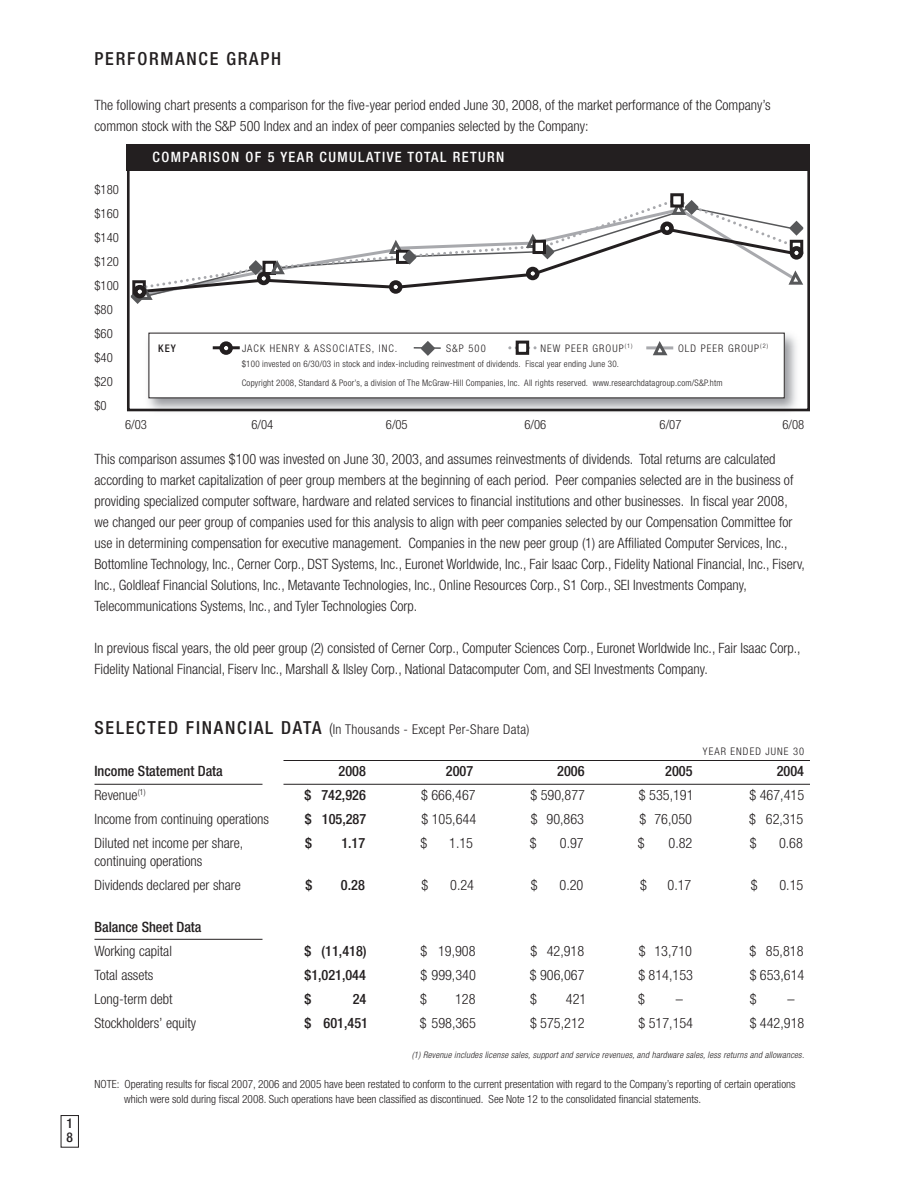
<style>
.page{position:relative;width:918px;height:1188px;background:#fff}
.page>*{position:absolute;margin:0;border:0;box-sizing:border-box;transform-origin:0 0}
.t1{font:500 condensed 18px "Helvetica Neue";letter-spacing:.1em;color:#231f20}
.t2{font:300 condensed 14.25px/21px "Helvetica Neue";color:#231f20}
.t3{font:500 condensed 14.25px "Helvetica Neue";color:#231f20}
.t4{font:500 condensed 14.25px "Helvetica Neue";letter-spacing:.1em;color:#fff}
.t5{font:300 condensed 13.5px "Helvetica Neue";letter-spacing:.025em;color:#231f20}
.t6{font:500 condensed 13.5px/13.5px "Helvetica Neue";color:#231f20}
.t7{font:300 condensed 12.75px/24px "Helvetica Neue";color:#231f20}
.t8{font:300 condensed 11.25px/15px "Helvetica Neue";color:#231f20}
.t9{font:300 condensed 10.5px "Helvetica Neue";letter-spacing:.1em;color:#231f20}
.t10{font:500 condensed 10.5px "Helvetica Neue";color:#231f20}
.t11{font:300 condensed 9px/19.5px "Helvetica Neue";letter-spacing:.025em;color:#231f20}
.t12{font:italic 300 condensed 9px "Helvetica Neue";color:#231f20}
.s1{font-weight:500;font-size:18px}
.s2{font-size:15.75px}
</style>
<div class="page">
<div style="left:61px;top:1115px;width:18px;height:32px;border:1px solid #231f20"></div>
<div style="left:127px;top:144px;width:683px;height:27px;background:#231f20"></div>
<img style="left:141px;top:332px;width:663px;height:80px">
<div style="left:149px;top:333px;width:635px;height:65px;background:#fff"></div>
<svg style="left:421px;top:341px;width:14px;height:15px"></svg>
<div style="left:670px;top:193px;width:14px;height:15px;border:3px solid #231f20"></div>
<hr style="left:94px;top:784px;width:168px;height:1px;background:#231f20">
<hr style="left:94px;top:939px;width:168px;height:1px;background:#231f20">
<hr style="left:284px;top:784px;width:526px;height:1px;background:#231f20">
<hr style="left:284px;top:760px;width:526px;height:1px;background:#231f20">
<svg style="left:131px;top:197px;width:672px;height:107px"></svg>
<svg style="left:508px;top:346px;width:29px;height:3px"></svg>
<hr style="left:213px;top:346px;width:27px;height:3px;background:#231f20">
<svg style="left:219px;top:341px;width:14px;height:14px"></svg>
<hr style="left:414px;top:347px;width:27px;height:2px;background:#57585a">
<div style="left:517px;top:342px;width:11px;height:11px;background:#fff"></div>
<div style="left:516px;top:341px;width:13px;height:14px;border:3px solid #231f20"></div>
<hr style="left:646px;top:346px;width:27px;height:3px;background:#a8a9ad">
<svg style="left:653px;top:341px;width:15px;height:14px"></svg>
<div style="left:127px;top:144px;width:683px;height:267px;border:3px solid #231f20"></div>
<p class="t6" style="left:67px;top:1118px;width:8px">1<br>8</p>
<p class="t1" style="left:94px;top:52px;width:188px">PERFORMANCE GRAPH</p>
<p class="t2" style="left:94px;top:96px;width:678px">The following chart presents a comparison for the five-year period ended June 30, 2008, of the market performance of the Company’s common stock with the S&amp;P 500 Index and an index of peer companies selected by the Company:</p>
<p class="t7" style="left:94px;top:178px;width:26px">$180 $160 $140 $120 $100 $80 $60 $40 $20 $0</p>
<p class="t4" style="left:153px;top:152px;width:353px">COMPARISON OF 5 YEAR CUMULATIVE TOTAL RETURN</p>
<p class="t10" style="left:158px;top:344px;width:19px">KEY</p>
<p class="t9" style="left:242px;top:344px;width:157px">JACK HENRY &amp; ASSOCIATES, INC.</p>
<p class="t9" style="left:446px;top:344px;width:41px">S&amp;P 500</p>
<p class="t9" style="left:541px;top:344px;width:94px">NEW PEER GROUP<sup>(1)</sup></p>
<p class="t9" style="left:678px;top:344px;width:92px">OLD PEER GROUP<sup>(2)</sup></p>
<p class="t11" style="left:242px;top:354px;width:482px">$100 invested on 6/30/03 in stock and index-including reinvestment of dividends. Fiscal year ending June 30.<br>Copyright 2008, Standard &amp; Poor’s, a division of The McGraw-Hill Companies, Inc. All rights reserved. www.researchdatagroup.com/S&amp;P.htm</p>
<p class="t7" style="left:125px;top:414px;width:23px">6/03</p>
<p class="t7" style="left:251px;top:414px;width:23px">6/04</p>
<p class="t7" style="left:386px;top:414px;width:23px">6/05</p>
<p class="t7" style="left:525px;top:414px;width:23px">6/06</p>
<p class="t7" style="left:660px;top:414px;width:23px">6/07</p>
<p class="t7" style="left:782px;top:414px;width:23px">6/08</p>
<p class="t2" style="left:95px;top:450px;width:712px">This comparison assumes $100 was invested on June 30, 2003, and assumes reinvestments of dividends. Total returns are calculated according to market capitalization of peer group members at the beginning of each period. Peer companies selected are in the business of providing specialized computer software, hardware and related services to financial institutions and other businesses. In fiscal year 2008, we changed our peer group of companies used for this analysis to align with peer companies selected by our Compensation Committee for use in determining compensation for executive management. Companies in the new peer group (1) are Affiliated Computer Services, Inc., Bottomline Technology, Inc., Cerner Corp., DST Systems, Inc., Euronet Worldwide, Inc., Fair Isaac Corp., Fidelity National Financial, Inc., Fiserv, Inc., Goldleaf Financial Solutions, Inc., Metavante Technologies, Inc., Online Resources Corp., S1 Corp., SEI Investments Company, Telecommunications Systems, Inc., and Tyler Technologies Corp.</p>
<p class="t2" style="left:95px;top:639px;width:708px">In previous fiscal years, the old peer group (2) consisted of Cerner Corp., Computer Sciences Corp., Euronet Worldwide Inc., Fair Isaac Corp.,<br>Fidelity National Financial, Fiserv Inc., Marshall &amp; Ilsley Corp., National Datacomputer Com, and SEI Investments Company.</p>
<p class="t5" style="left:94px;top:724px;width:437px"><span class="s1">SELECTED FINANCIAL DATA</span> <span class="s2">(</span>In Thousands - Except Per-Share Data)</p>
<p class="t9" style="left:703px;top:748px;width:103px">YEAR ENDED JUNE 30</p>
<p class="t3" style="left:94px;top:766px;width:130px">Income Statement Data</p>
<p class="t3" style="left:339px;top:766px;width:29px">2008</p>
<p class="t3" style="left:446px;top:766px;width:29px">2007</p>
<p class="t3" style="left:557px;top:766px;width:29px">2006</p>
<p class="t3" style="left:665px;top:766px;width:29px">2005</p>
<p class="t3" style="left:777px;top:766px;width:29px">2004</p>
<p class="t2" style="left:95px;top:786px;width:53px">Revenue<sup>(1)</sup></p>
<p class="t3" style="left:304px;top:790px;width:63px">$ 742,926</p>
<p class="t2" style="left:421px;top:786px;width:56px">$ 666,467</p>
<p class="t2" style="left:530px;top:786px;width:56px">$ 590,877</p>
<p class="t2" style="left:639px;top:786px;width:56px">$ 535,191</p>
<p class="t2" style="left:750px;top:786px;width:56px">$ 467,415</p>
<p class="t2" style="left:95px;top:810px;width:176px">Income from continuing operations</p>
<p class="t3" style="left:305px;top:814px;width:63px">$ 105,287</p>
<p class="t2" style="left:422px;top:810px;width:56px">$ 105,644</p>
<p class="t2" style="left:531px;top:810px;width:55px">$ 90,863</p>
<p class="t2" style="left:639px;top:810px;width:54px">$ 76,050</p>
<p class="t2" style="left:749px;top:810px;width:56px">$ 62,315</p>
<p class="t2" style="left:95px;top:834px;width:150px">Diluted net income per share,</p>
<p class="t3" style="left:305px;top:838px;width:8px">$</p>
<p class="t3" style="left:341px;top:838px;width:25px">1.17</p>
<p class="t2" style="left:421px;top:834px;width:8px">$</p>
<p class="t2" style="left:449px;top:834px;width:25px">1.15</p>
<p class="t2" style="left:530px;top:834px;width:8px">$</p>
<p class="t2" style="left:560px;top:834px;width:25px">0.97</p>
<p class="t2" style="left:638px;top:834px;width:8px">$</p>
<p class="t2" style="left:669px;top:834px;width:25px">0.82</p>
<p class="t2" style="left:750px;top:834px;width:8px">$</p>
<p class="t2" style="left:779px;top:834px;width:25px">0.68</p>
<p class="t2" style="left:95px;top:850px;width:148px;line-height:24px">continuing operations<br>Dividends declared per share</p>
<p class="t3" style="left:305px;top:880px;width:8px">$</p>
<p class="t3" style="left:341px;top:880px;width:25px">0.28</p>
<p class="t2" style="left:421px;top:876px;width:8px">$</p>
<p class="t2" style="left:450px;top:876px;width:25px">0.24</p>
<p class="t2" style="left:531px;top:876px;width:8px">$</p>
<p class="t2" style="left:560px;top:876px;width:25px">0.20</p>
<p class="t2" style="left:640px;top:876px;width:8px">$</p>
<p class="t2" style="left:668px;top:876px;width:25px">0.17</p>
<p class="t2" style="left:751px;top:876px;width:8px">$</p>
<p class="t2" style="left:779px;top:876px;width:25px">0.15</p>
<p class="t3" style="left:95px;top:922px;width:108px">Balance Sheet Data</p>
<p class="t2" style="left:95px;top:942px;width:79px">Working capital</p>
<p class="t3" style="left:305px;top:946px;width:64px">$ (11,418)</p>
<p class="t2" style="left:420px;top:942px;width:57px">$ 19,908</p>
<p class="t2" style="left:530px;top:942px;width:55px">$ 42,918</p>
<p class="t2" style="left:639px;top:942px;width:55px">$ 13,710</p>
<p class="t2" style="left:749px;top:942px;width:56px">$ 85,818</p>
<p class="t2" style="left:95px;top:966px;width:61px">Total assets</p>
<p class="t3" style="left:305px;top:970px;width:63px">$1,021,044</p>
<p class="t2" style="left:421px;top:966px;width:57px">$ 999,340</p>
<p class="t2" style="left:530px;top:966px;width:56px">$ 906,067</p>
<p class="t2" style="left:638px;top:966px;width:56px">$ 814,153</p>
<p class="t2" style="left:750px;top:966px;width:56px">$ 653,614</p>
<p class="t2" style="left:94px;top:990px;width:80px">Long-term debt</p>
<p class="t3" style="left:304px;top:994px;width:8px">$</p>
<p class="t3" style="left:353px;top:994px;width:15px">24</p>
<p class="t2" style="left:420px;top:990px;width:8px">$</p>
<p class="t2" style="left:455px;top:990px;width:22px">128</p>
<p class="t2" style="left:530px;top:990px;width:8px">$</p>
<p class="t2" style="left:566px;top:990px;width:22px">421</p>
<p class="t2" style="left:638px;top:990px;width:8px">$</p>
<p class="t2" style="left:676px;top:990px;width:9px">–</p>
<p class="t2" style="left:750px;top:990px;width:8px">$</p>
<p class="t2" style="left:788px;top:990px;width:9px">–</p>
<p class="t2" style="left:94px;top:1014px;width:103px">Stockholders’ equity</p>
<p class="t3" style="left:305px;top:1018px;width:65px">$ 601,451</p>
<p class="t2" style="left:420px;top:1014px;width:58px">$ 598,365</p>
<p class="t2" style="left:530px;top:1014px;width:56px">$ 575,212</p>
<p class="t2" style="left:639px;top:1014px;width:56px">$ 517,154</p>
<p class="t2" style="left:750px;top:1014px;width:56px">$ 442,918</p>
<p class="t12" style="left:412px;top:1052px;width:396px">(1) Revenue includes license sales, support and service revenues, and hardware sales, less returns and allowances.</p>
<p class="t8" style="left:124px;top:1078px;width:673px;text-indent:-30px">NOTE: Operating results for fiscal 2007, 2006 and 2005 have been restated to conform to the current presentation with regard to the Company’s reporting of certain operations which were sold during fiscal 2008. Such operations have been classified as discontinued. See Note 12 to the consolidated financial statements.</p>
</div>
